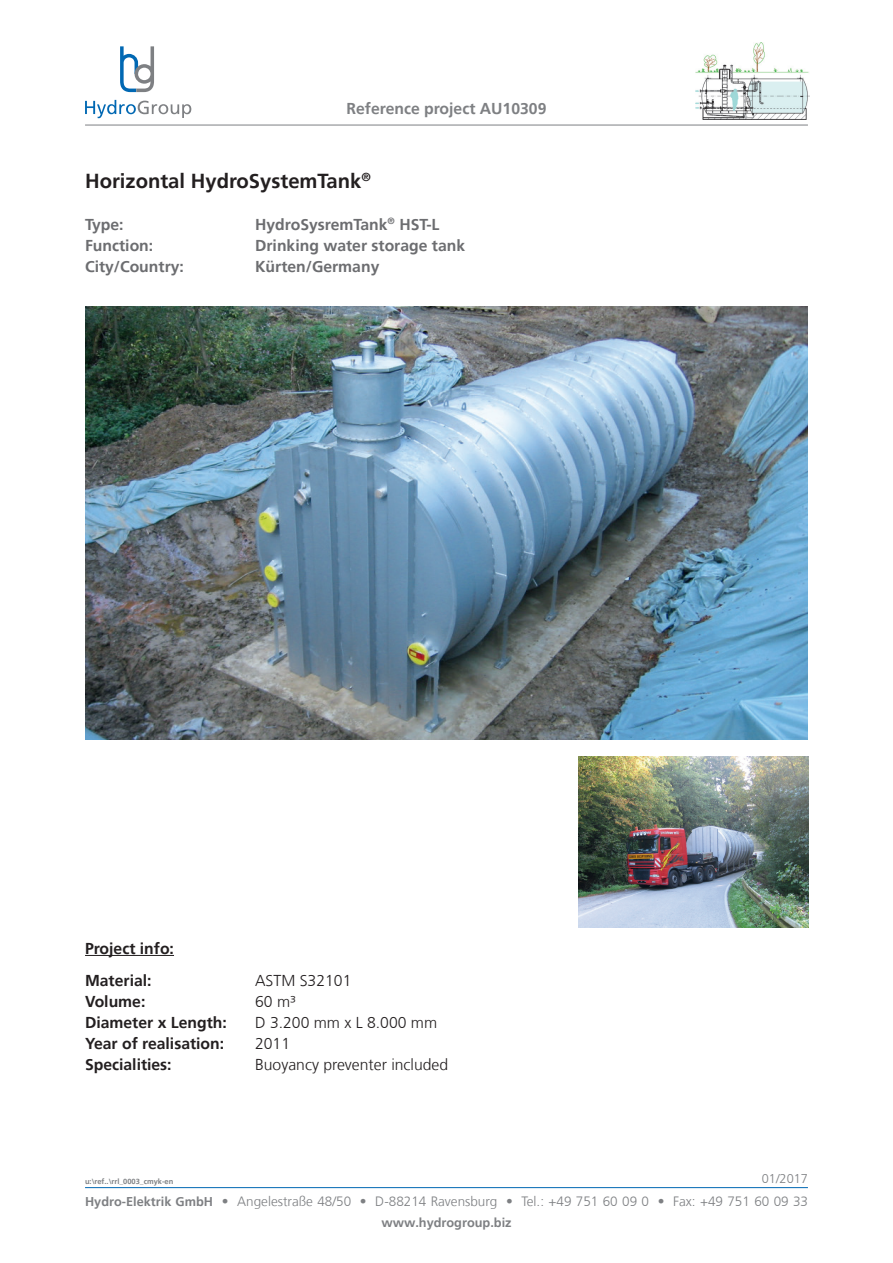
<style>
.page{position:relative;width:893px;height:1263px;background:#fff}
.page>*{position:absolute;margin:0;border:0;box-sizing:border-box;transform-origin:0 0}
.t1{font:700 20.25px "Frutiger";color:#231f20}
.t2{font:700 15.75px "Frutiger";color:#6c6d70}
.t3{font:700 15.75px/31.5px "Frutiger";color:#231f20}
.t4{font:300 15.75px "Frutiger";color:#231f20}
.t5{font:700 15.75px "Frutiger";color:#7e8083}
.t6{font:300 13.5px "Frutiger";color:#7e8083}
.t7{font:700 12.75px "Frutiger";color:#7e8083}
.t8{font:300 12.75px "Frutiger";color:#7e8083}
.t9{font:700 7.5px "Frutiger";color:#7e8083}
.s1{font-weight:700;font-size:12.75px}
</style>
<div class="page">
<hr style="left:85px;top:1187px;width:723px;height:1px;background:#0168b3">
<svg style="left:85px;top:100px;width:106px;height:18px"></svg>
<svg style="left:120px;top:46px;width:34px;height:46px"></svg>
<hr style="left:85px;top:125px;width:723px;height:1px;background:#7e8083">
<img style="left:696px;top:43px;width:114px;height:76px">
<img style="left:578px;top:757px;width:230px;height:170px">
<hr style="left:85px;top:955px;width:89px;height:1px;background:#231f20">
<img style="left:85px;top:306px;width:723px;height:434px">
<p class="t5" style="left:347px;top:99px;width:201px">Reference project AU10309</p>
<h1 class="t1" style="left:85px;top:169px;width:287px">Horizontal HydroSystemTank<sup>®</sup></h1>
<p class="t2" style="left:85px;top:215px;width:40px">Type:</p>
<p class="t2" style="left:255px;top:215px;width:186px">HydroSysremTank<sup>®</sup> HST-L</p>
<p class="t2" style="left:85px;top:236px;width:70px">Function:</p>
<p class="t2" style="left:255px;top:236px;width:212px">Drinking water storage tank</p>
<p class="t2" style="left:85px;top:257px;width:100px">City/Country:</p>
<p class="t2" style="left:255px;top:257px;width:126px">Kürten/Germany</p>
<p class="t3" style="left:85px;top:933px;width:90px">Project info:<br>Material:</p>
<p class="t4" style="left:255px;top:971px;width:98px">ASTM S32101</p>
<p class="t3" style="left:85px;top:985px;width:62px">Volume:</p>
<p class="t4" style="left:255px;top:992px;width:42px">60 m³</p>
<p class="t3" style="left:85px;top:1006px;width:143px">Diameter x Length:</p>
<p class="t4" style="left:255px;top:1013px;width:184px">D 3.200 mm x L 8.000 mm</p>
<p class="t3" style="left:85px;top:1027px;width:141px">Year of realisation:</p>
<p class="t4" style="left:255px;top:1034px;width:37px">2011</p>
<p class="t3" style="left:85px;top:1048px;width:88px">Specialities:</p>
<p class="t4" style="left:255px;top:1055px;width:195px">Buoyancy preventer included</p>
<p class="t9" style="left:85px;top:1176px;width:90px">u:\ref..\rrl_0003_cmyk-en</p>
<p class="t8" style="left:762px;top:1171px;width:48px">01/2017</p>
<p class="t6" style="left:85px;top:1194px;width:724px"><span class="s1">Hydro-Elektrik GmbH</span> • Angelestraße 48/50 • D-88214 Ravensburg • Tel.: +49 751 60 09 0 • Fax: +49 751 60 09 33</p>
<p class="t7" style="left:381px;top:1215px;width:132px">www.hydrogroup.biz</p>
</div>
